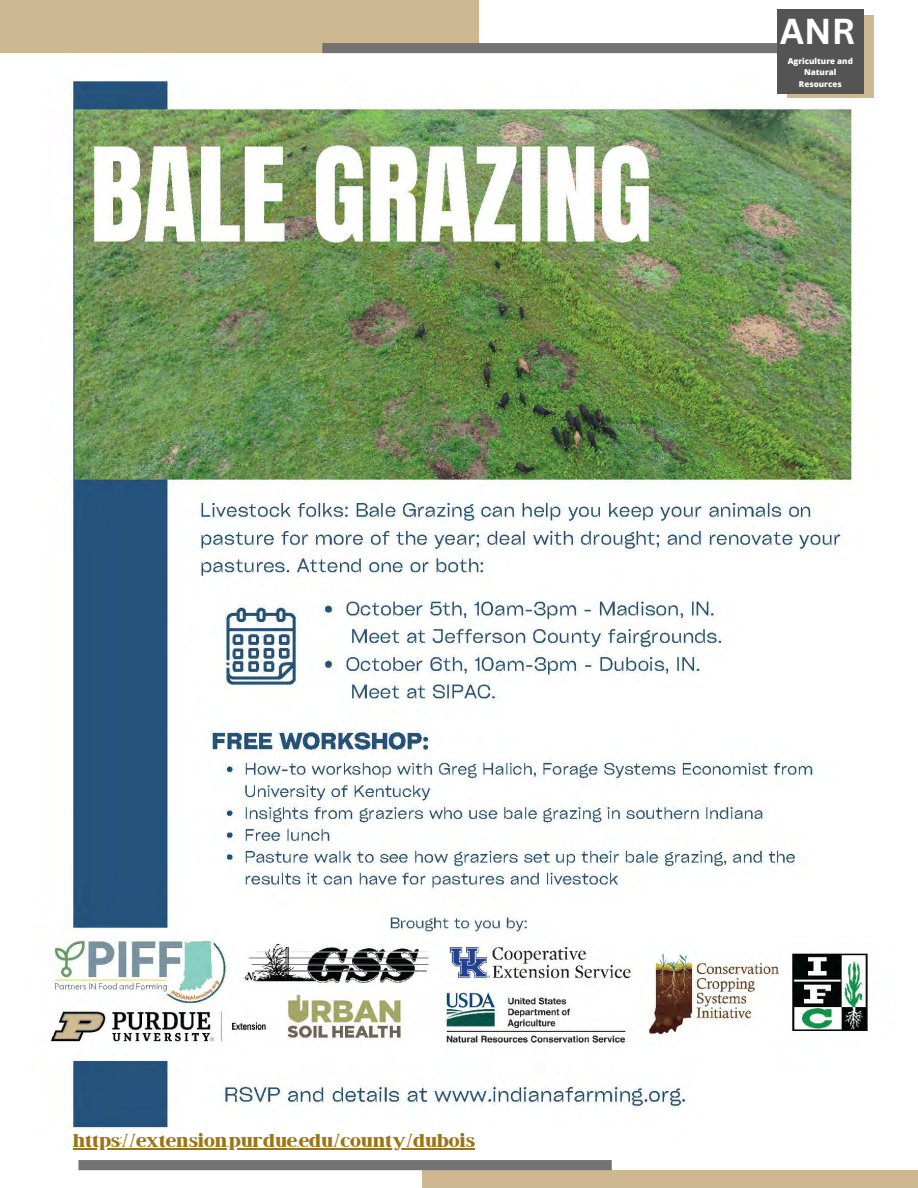
<style>
.page{position:relative;width:918px;height:1188px;background:#fff}
.page>*{position:absolute;margin:0;border:0;box-sizing:border-box;transform-origin:0 0}
.t1{font:700 35.1px "Canva Sans";color:#fff}
.t2{font:22.35px "March";color:#9c7414}
.t3{font:800 8.1px/11.2px "Open Sans";color:#fff;text-align:center}
</style>
<div class="page">
<img style="left:50px;top:31px;width:818px;height:1098px">
<div style="left:0;top:0;width:478px;height:53px;background:#ceb891"></div>
<div style="left:322px;top:43px;width:502px;height:10px;background:#737373"></div>
<div style="left:423px;top:1170px;width:495px;height:18px;background:#ceb891"></div>
<div style="left:78px;top:1160px;width:534px;height:10px;background:#737373"></div>
<div style="left:787px;top:15px;width:87px;height:83px;background:#ceb891"></div>
<div style="left:777px;top:9px;width:87px;height:84px;background:#545454"></div>
<hr style="left:73px;top:1148px;width:402px;height:2px;background:#9c7414">
<p class="t1" style="left:780px;top:7px;width:77px">ANR</p>
<p class="t3" style="left:788px;top:55px;width:67px">Agriculture and<br>Natural<br>Resources</p>
<p class="t2" style="left:73px;top:1131px;width:403px">https://extension.purdue.edu/county/dubois</p>
</div>
